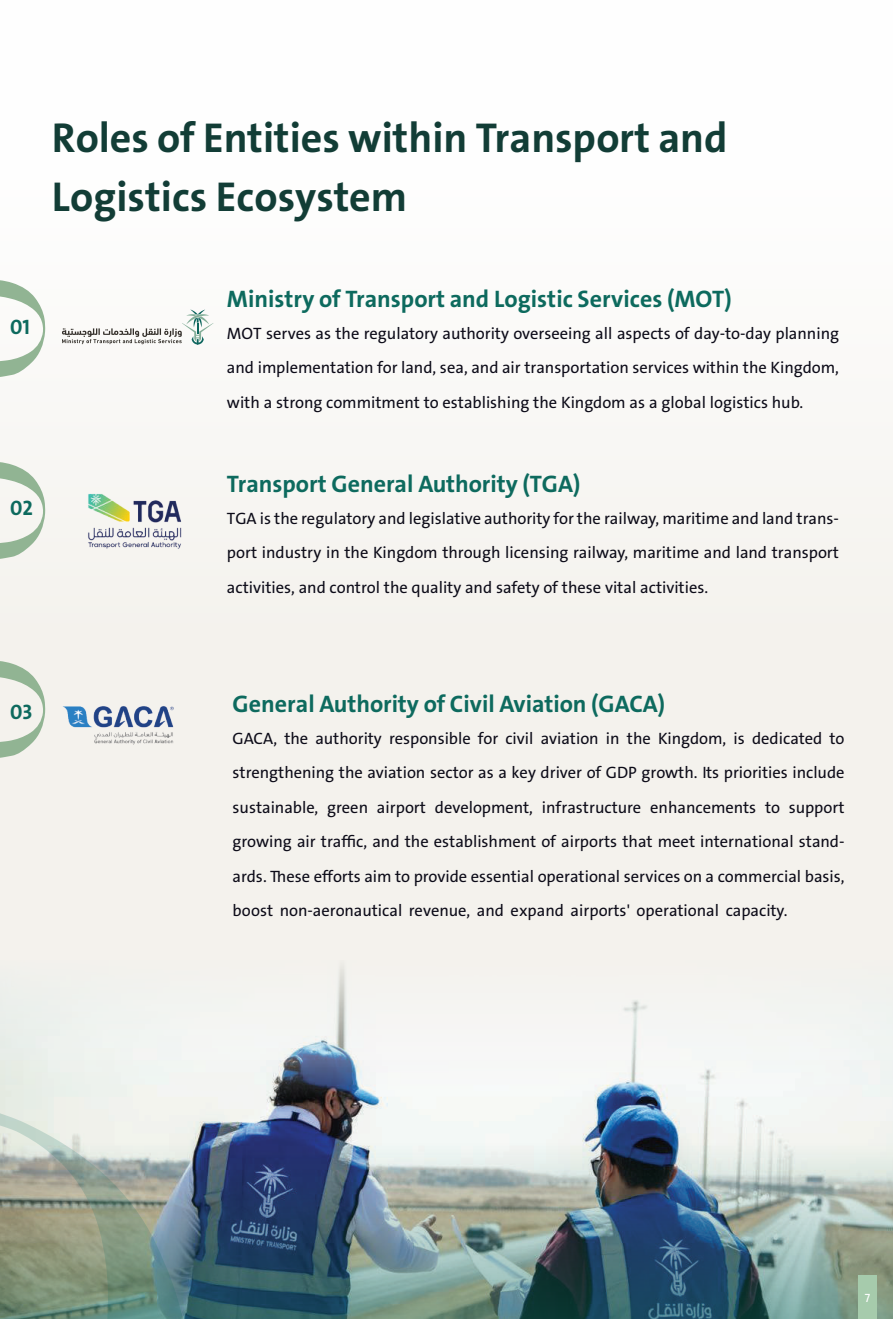
<style>
.page{position:relative;width:893px;height:1319px;background:#fff}
.page>*{position:absolute;margin:0;border:0;box-sizing:border-box;transform-origin:0 0}
.t1{font:700 42px/58.5px "Bahij The Sans Arabic";color:#123d36}
.t2{font:700 24px "Bahij The Sans Arabic";color:#0d6a5e}
.t3{font:700 21px "Bahij The Sans Arabic";color:#0d6a5e}
.t4{font:16.5px/34.5px "Bahij The Sans Arabic";color:#0c0b18;text-align:justify}
.t5{font:12px "Bahij The Sans Arabic";color:#fff}
</style>
<div class="page">
<div style="left:0;top:0;width:893px;height:959px;background:#f8f7f4"></div>
<div style="left:0;top:869px;width:893px;height:285px;background:#f4f2ed"></div>
<svg style="left:0;top:280px;width:45px;height:97px"></svg>
<svg style="left:0;top:462px;width:45px;height:97px"></svg>
<svg style="left:0;top:661px;width:45px;height:96px"></svg>
<svg style="left:62px;top:309px;width:151px;height:36px"></svg>
<img style="left:88px;top:493px;width:94px;height:56px">
<img style="left:62px;top:706px;width:112px;height:39px">
<img style="left:0;top:1060px;width:893px;height:258px">
<div style="left:858px;top:1274px;width:19px;height:44px;background:#a6cbac"></div>
<h1 class="t1" style="left:52px;top:108px;width:677px">Roles of Entities within Transport and<br>Logistics Ecosystem</h1>
<p class="t3" style="left:10px;top:314px;width:21px">01</p>
<p class="t3" style="left:10px;top:496px;width:24px">02</p>
<h2 class="t2" style="left:227px;top:285px;width:506px">Ministry of Transport and Logistic Services (MOT)</h2>
<p class="t4" style="left:227px;top:316px;width:613px">MOT serves as the regulatory authority overseeing all aspects of day-to-day planning and implementation for land, sea, and air transportation services within the Kingdom, with a strong commitment to establishing the Kingdom as a global logistics hub.</p>
<h2 class="t2" style="left:227px;top:470px;width:355px">Transport General Authority (TGA)</h2>
<p class="t4" style="left:227px;top:501px;width:613px">TGA is the regulatory and legislative authority for the railway, maritime and land trans&shy;port industry in the Kingdom through licensing railway, maritime and land transport activities, and control the quality and safety of these vital activities.</p>
<p class="t3" style="left:10px;top:699px;width:24px">03</p>
<h2 class="t2" style="left:233px;top:690px;width:434px">General Authority of Civil Aviation (GACA)</h2>
<p class="t4" style="left:233px;top:721px;width:613px">GACA, the authority responsible for civil aviation in the Kingdom, is dedicated to strengthening the aviation sector as a key driver of GDP growth. Its priorities include sustainable, green airport development, infrastructure enhancements to support growing air traffic, and the establishment of airports that meet international stand&shy;ards. These efforts aim to provide essential operational services on a commercial basis, boost non-aeronautical revenue, and expand airports' operational capacity.</p>
<p class="t5" style="left:865px;top:1287px;width:7px">7</p>
</div>
